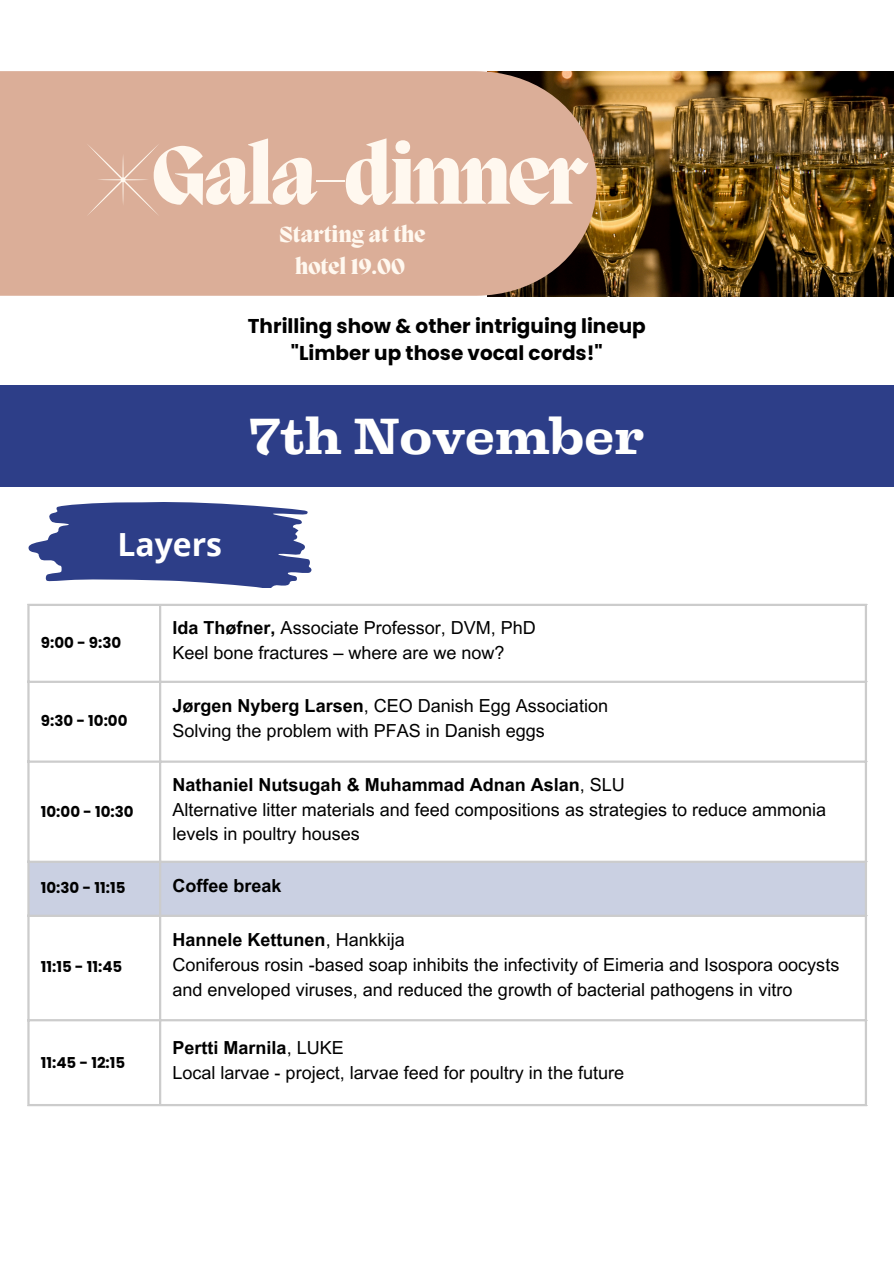
<style>
.page{position:relative;width:894px;height:1264px;background:#fff}
.page>*{position:absolute;margin:0;border:0;box-sizing:border-box;transform-origin:0 0}
.t1{font:800 84px "Migra";letter-spacing:-.03em;color:#fff8ef}
.t2{font:700 48px "Liberteen";color:#fffffe}
.t3{font:700 31.8px "Open Sans";color:#fff}
.t4{font:800 22.5px/31.5px "Migra";color:#fff8ef;text-align:center}
.t5{font:700 19.95px "Poppins";color:#000}
.t6{font:18px/24.8px "Arial MT Pro";color:#000}
.t7{font:700 18px "Arial MT Pro";color:#000}
.t8{font:700 15px "Poppins";color:#000}
.s1{font-weight:700}
.s2{font-weight:400}
</style>
<div class="page">
<img style="left:596px;top:71px;width:297px;height:225px">
<div style="left:0;top:71px;width:596px;height:225px;background:#dbae98"></div>
<svg style="left:86px;top:143px;width:73px;height:73px"></svg>
<div style="left:0;top:385px;width:893px;height:102px;background:#2d3e88"></div>
<svg style="left:28px;top:502px;width:284px;height:86px"></svg>
<div style="left:30px;top:863px;width:834px;height:51px;background:#cad0e2"></div>
<hr style="left:27px;top:606px;width:3px;height:497px;background:#ccc">
<hr style="left:159px;top:606px;width:2px;height:497px;background:#ccc">
<hr style="left:864px;top:606px;width:2px;height:497px;background:#ccc">
<hr style="left:27px;top:603px;width:839px;height:3px;background:#ccc">
<hr style="left:27px;top:680px;width:839px;height:3px;background:#ccc">
<hr style="left:27px;top:760px;width:839px;height:2px;background:#ccc">
<hr style="left:27px;top:860px;width:839px;height:3px;background:#ccc">
<hr style="left:27px;top:914px;width:839px;height:3px;background:#ccc">
<hr style="left:27px;top:1019px;width:839px;height:2px;background:#ccc">
<hr style="left:27px;top:1103px;width:839px;height:3px;background:#ccc">
<p class="t1" style="left:151px;top:136px;width:437px">Gala-dinner</p>
<h3 class="t4" style="left:279px;top:220px;width:148px">Starting at the hotel 19.00</h3>
<p class="t5" style="left:248px;top:312px;width:399px">Thrilling show &amp; other intriguing lineup</p>
<p class="t5" style="left:291px;top:339px;width:313px">"Limber up those vocal cords!"</p>
<p class="t2" style="left:249px;top:402px;width:396px">7th November</p>
<p class="t3" style="left:117px;top:522px;width:106px">Layers</p>
<p class="t8" style="left:41px;top:632px;width:82px">9:00 - 9:30</p>
<p class="t8" style="left:41px;top:710px;width:88px">9:30 - 10:00</p>
<p class="t8" style="left:41px;top:801px;width:94px">10:00 - 10:30</p>
<h2 class="t6" style="left:172px;top:617px;width:365px"><span class="s1">Ida Thøfner,</span> Associate Professor, DVM, PhD</h2>
<p class="t6" style="left:172px;top:642px;width:333px">Keel bone fractures – where are we now?</p>
<p class="t6" style="left:172px;top:695px;width:437px"><span class="s1">Jørgen Nyberg Larsen</span>, CEO Danish Egg Association</p>
<p class="t6" style="left:172px;top:720px;width:374px">Solving the problem with PFAS in Danish eggs</p>
<p class="t7" style="left:172px;top:777px;width:454px">Nathaniel Nutsugah &amp; Muhammad Adnan Aslan<span class="s2">, SLU</span></p>
<p class="t6" style="left:172px;top:799px;width:655px">Alternative litter materials and feed compositions as strategies to reduce ammonia levels in poultry houses</p>
<p class="t8" style="left:41px;top:877px;width:86px">10:30 - 11:15</p>
<p class="t7" style="left:172px;top:879px;width:111px">Coffee break</p>
<p class="t8" style="left:41px;top:956px;width:83px">11:15 - 11:45</p>
<p class="t8" style="left:41px;top:1051px;width:86px">11:45 - 12:15</p>
<p class="t7" style="left:172px;top:933px;width:234px">Hannele Kettunen<span class="s2">, Hankkija</span></p>
<p class="t6" style="left:172px;top:954px;width:668px">Coniferous rosin -based soap inhibits the infectivity of Eimeria and Isospora oocysts and enveloped viruses, and reduced the growth of bacterial pathogens in vitro</p>
<p class="t7" style="left:172px;top:1040px;width:173px">Pertti Marnila<span class="s2">, LUKE</span></p>
<p class="t6" style="left:172px;top:1062px;width:453px">Local larvae - project, larvae feed for poultry in the future</p>
</div>
